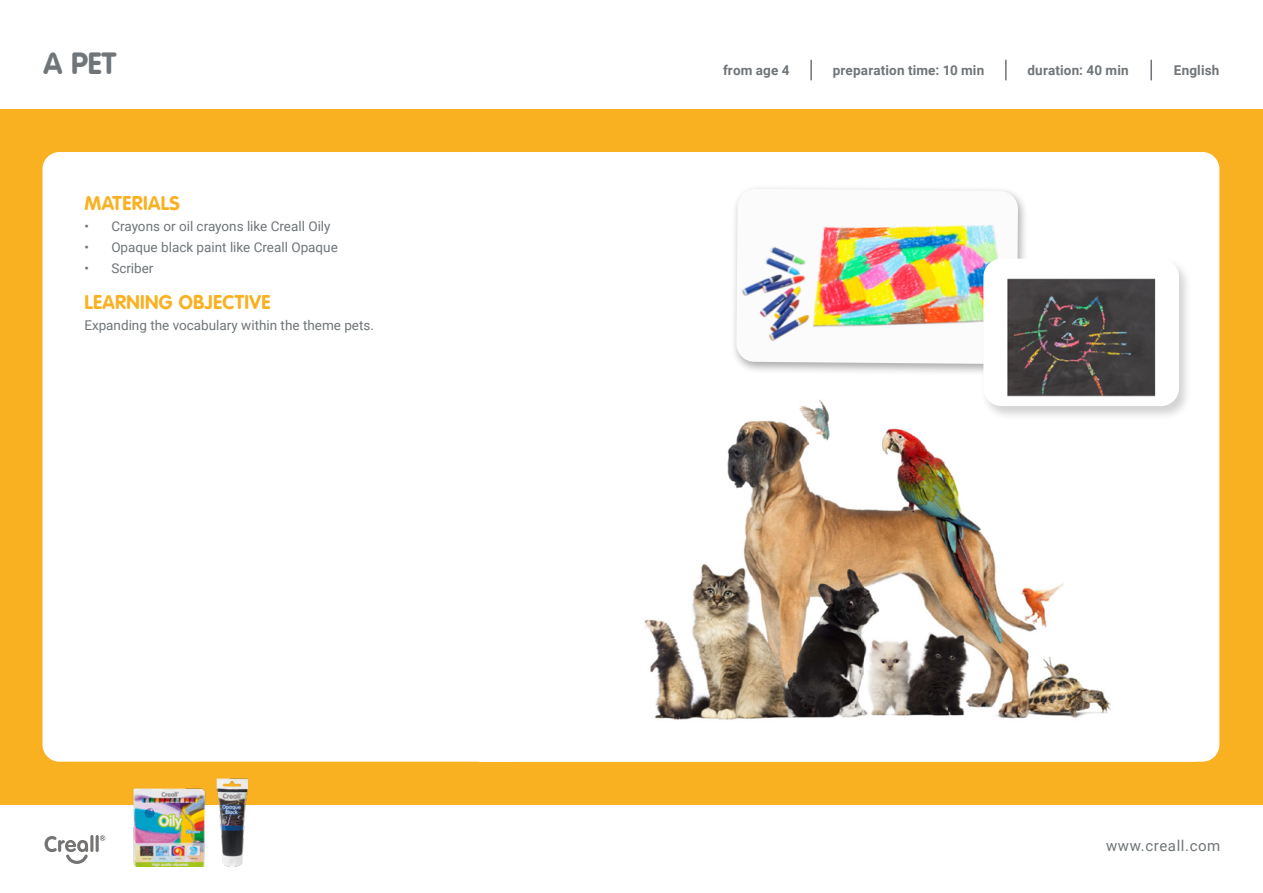
<style>
.page{position:relative;width:1263px;height:893px;background:#fff}
.page>*{position:absolute;margin:0;border:0;box-sizing:border-box;transform-origin:0 0}
.t1{font:700 30px "VAG Rounded";color:#6f7578}
.t2{font:700 19.5px "VAG Rounded";letter-spacing:.02em;color:#f9b122}
.t3{font:15px "Roboto";letter-spacing:.04em;color:#6f7578}
.t4{font:13.5px "Roboto";color:#6e7578}
.t5{font:700 13.5px "Roboto";letter-spacing:.01em;color:#6f7578}
</style>
<div class="page">
<div style="left:0;top:109px;width:1263px;height:695px;background:#f9b122"></div>
<div style="left:43px;top:152px;width:1166px;height:610px;background:#fff;border-radius:17px"></div>
<div style="left:487px;top:152px;width:732px;height:610px;background:#fff;border-radius:17px"></div>
<img style="left:644px;top:400px;width:468px;height:320px">
<hr style="left:810px;top:60px;width:2px;height:20px;background:#6f7578">
<img style="left:74px;top:761px;width:166px;height:106px">
<img style="left:198px;top:771px;width:69px;height:96px">
<svg style="left:1005px;top:60px;width:1px;height:20px"></svg>
<hr style="left:1150px;top:60px;width:2px;height:20px;background:#6f7578">
<div style="left:730px;top:185px;width:298px;height:191px;background:#000;opacity:.34"></div>
<img style="left:736px;top:189px;width:282px;height:175px">
<div style="left:980px;top:257px;width:213px;height:164px;background:#000;opacity:.18"></div>
<img style="left:983px;top:259px;width:196px;height:147px">
<svg style="left:100px;top:835px;width:5px;height:6px"></svg>
<hr style="left:96px;top:835px;width:3px;height:17px;background:#767472;border-radius:2px">
<hr style="left:90px;top:835px;width:3px;height:17px;background:#767472;border-radius:2px">
<svg style="left:45px;top:836px;width:43px;height:28px"></svg>
<h1 class="t1" style="left:43px;top:50px;width:74px">A PET</h1>
<h2 class="t2" style="left:84px;top:194px;width:97px">MATERIALS</h2>
<p class="t4" style="left:84px;top:216px;width:248px">• Crayons or oil crayons like Creall Oily</p>
<p class="t4" style="left:84px;top:237px;width:255px">• Opaque black paint like Creall Opaque</p>
<p class="t4" style="left:84px;top:258px;width:71px">• Scriber</p>
<h2 class="t2" style="left:84px;top:293px;width:188px">LEARNING OBJECTIVE</h2>
<p class="t4" style="left:84px;top:316px;width:291px">Expanding the vocabulary within the theme pets.</p>
<p class="t5" style="left:723px;top:61px;width:68px">from age 4</p>
<p class="t5" style="left:833px;top:61px;width:153px">preparation time: 10 min</p>
<p class="t5" style="left:1027px;top:61px;width:103px">duration: 40 min</p>
<p class="t5" style="left:1174px;top:61px;width:47px">English</p>
<p class="t3" style="left:1106px;top:836px;width:116px">www.creall.com</p>
</div>
